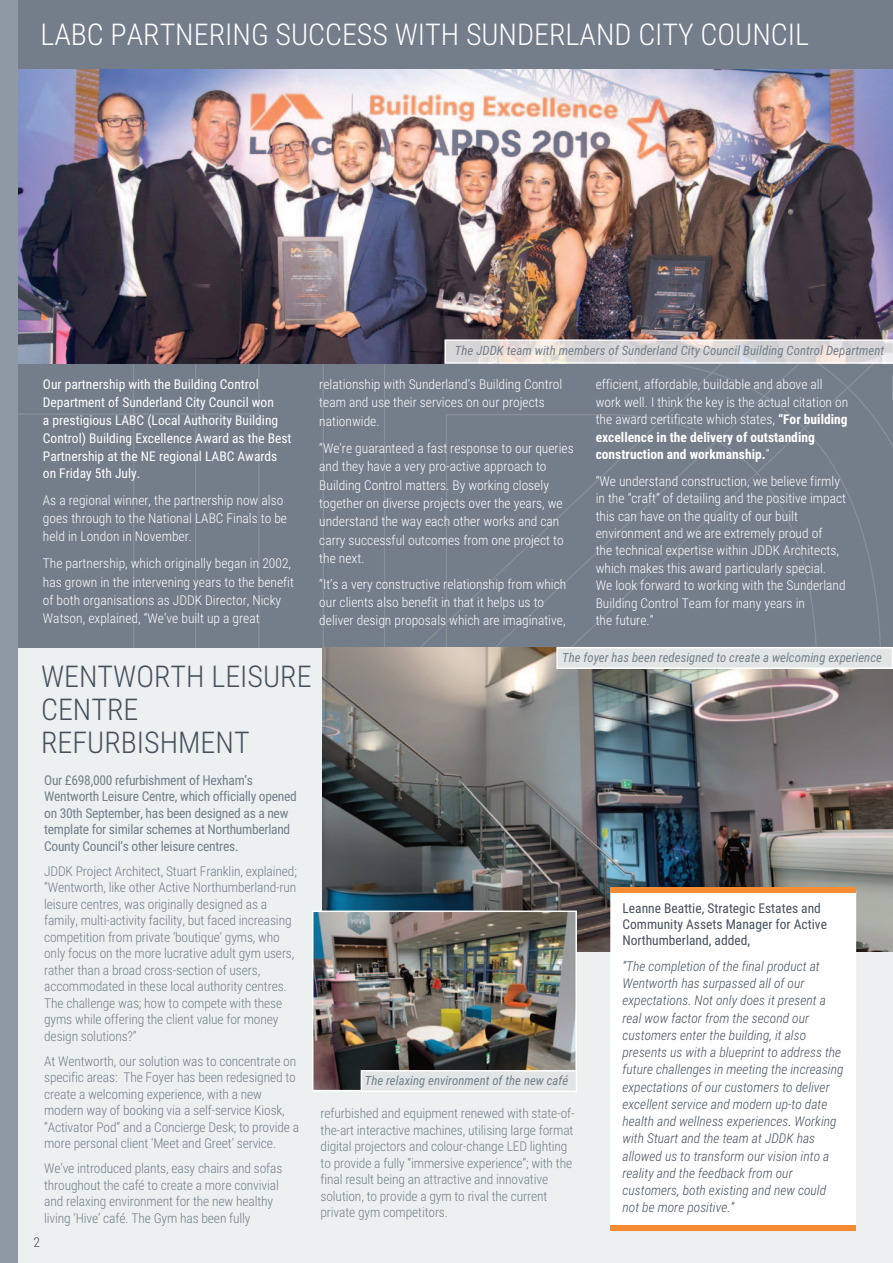
<style>
.page{position:relative;width:893px;height:1263px;background:#fff}
.page>*{position:absolute;margin:0;border:0;box-sizing:border-box;transform-origin:0 0}
.t1{font:300 30px "Roboto Condensed";color:#fff}
.t2{font:300 30px/33px "Roboto Condensed";color:#45505f}
.t3{font:300 13.5px/18.3px "Roboto Condensed";color:#fff}
.t4{font:300 13.5px/16.5px "Roboto Condensed";letter-spacing:-.01em;color:#727f8a}
.t5{font:italic 300 13.5px/17.2px "Roboto Condensed";color:#45505f}
.t6{font:13.5px/17.9px "Roboto Condensed";color:#fff}
.t7{font:13.5px/16.5px "Roboto Condensed";letter-spacing:-.02em;color:#727f8a}
.t8{font:13.5px/16.2px "Roboto Condensed";color:#45505f}
.t9{font:300 13.5px "Roboto Condensed";color:#3b4561}
.t10{font:italic 12.9px "Roboto Condensed";color:#727f8a}
.t11{font:italic 12.75px "Roboto Condensed";color:#727f8a}
.s1{font-weight:700}
</style>
<div class="page">
<div style="left:17px;top:640px;width:876px;height:623px;background:#edf0f0"></div>
<div style="left:10px;top:361px;width:883px;height:286px;background:#747d8a"></div>
<svg style="left:197px;top:364px;width:63px;height:51px"></svg>
<svg style="left:18px;top:364px;width:179px;height:283px"></svg>
<svg style="left:384px;top:364px;width:509px;height:283px"></svg>
<svg style="left:459px;top:364px;width:401px;height:283px"></svg>
<img style="left:18px;top:69px;width:875px;height:295px">
<div style="left:10px;top:0;width:883px;height:69px;background:#747d8a"></div>
<svg style="left:444px;top:339px;width:449px;height:25px"></svg>
<div style="left:0;top:0;width:18px;height:1263px;background:#8e99a3"></div>
<svg style="left:892px;top:376px;width:1px;height:24px"></svg>
<img style="left:322px;top:647px;width:571px;height:304px">
<div style="left:558px;top:648px;width:334px;height:19px;background:#e2e5e5"></div>
<div style="left:556px;top:647px;width:337px;height:22px;border:2px solid #fff"></div>
<div style="left:610px;top:890px;width:246px;height:338px;background:#fff"></div>
<div style="left:610px;top:887px;width:246px;height:6px;background:#f58b32"></div>
<div style="left:610px;top:1225px;width:246px;height:6px;background:#f58b32"></div>
<img style="left:315px;top:913px;width:259px;height:175px">
<div style="left:312px;top:910px;width:265px;height:181px;border:2px solid #fff"></div>
<div style="left:362px;top:1071px;width:214px;height:19px;background:#e2e5e5"></div>
<div style="left:361px;top:1070px;width:216px;height:22px;border:2px solid #fff"></div>
<h1 class="t1" style="left:40px;top:23px;width:770px">LABC PARTNERING SUCCESS WITH SUNDERLAND CITY COUNCIL</h1>
<p class="t6" style="left:43px;top:377px;width:250px">Our partnership with the Building Control Department of Sunderland City Council won<br>a prestigious LABC (Local Authority Building Control) Building Excellence Award as the Best Partnership at the NE regional LABC Awards on Friday 5th July.</p>
<p class="t3" style="left:43px;top:493px;width:246px;line-height:17.9px">As a regional winner, the partnership now also goes through to the National LABC Finals to be held in London in November.</p>
<p class="t3" style="left:43px;top:555px;width:253px">The partnership, which originally began in 2002, has grown in the intervening years to the benefit of both organisations as JDDK Director, Nicky Watson, explained, “We’ve built up a great</p>
<p class="t10" style="left:455px;top:346px;width:431px">The JDDK team with members of Sunderland City Council Building Control Department</p>
<p class="t3" style="left:319px;top:376px;width:244px">relationship with Sunderland’s Building Control team and use their services on our projects nationwide.</p>
<p class="t3" style="left:319px;top:440px;width:256px">“We’re guaranteed a fast response to our queries and they have a very pro-active approach to Building Control matters. By working closely together on diverse projects over the years, we understand the way each other works and can carry successful outcomes from one project to the next.</p>
<p class="t3" style="left:319px;top:577px;width:249px;line-height:17.5px">“It’s a very constructive relationship from which our clients also benefit in that it helps us to deliver design proposals which are imaginative,</p>
<p class="t3" style="left:596px;top:377px;width:254px;line-height:17.5px">efficient, affordable, buildable and above all work well. I think the key is the actual citation on the award certificate which states, <span class="s1">“For building excellence in the delivery of outstanding construction and workmanship.</span>”</p>
<p class="t3" style="left:596px;top:473px;width:252px;line-height:17.4px">“We understand construction, we believe firmly in the “craft” of detailing and the positive impact this can have on the quality of our built environment and we are extremely proud of<br>the technical expertise within JDDK Architects, which makes this award particularly special.<br>We look forward to working with the Sunderland Building Control Team for many years in<br>the future.”</p>
<h1 class="t2" style="left:41px;top:662px;width:272px">WENTWORTH LEISURE<br>CENTRE<br>REFURBISHMENT</h1>
<p class="t7" style="left:44px;top:772px;width:254px">Our £698,000 refurbishment of Hexham’s Wentworth Leisure Centre, which officially opened on 30th September, has been designed as a new template for similar schemes at Northumberland County Council’s other leisure centres.</p>
<p class="t4" style="left:44px;top:864px;width:254px">JDDK Project Architect, Stuart Franklin, explained; “Wentworth, like other Active Northumberland-run leisure centres, was originally designed as a family, multi-activity facility, but faced increasing competition from private ’boutique’ gyms, who only focus on the more lucrative adult gym users, rather than a broad cross-section of users, accommodated in these local authority centres.<br>The challenge was; how to compete with these gyms while offering the client value for money design solutions?”</p>
<p class="t4" style="left:44px;top:1054px;width:257px">At Wentworth, our solution was to concentrate on specific areas: The Foyer has been redesigned to create a welcoming experience, with a new modern way of booking via a self-service Kiosk, “Activator Pod” and a Concierge Desk; to provide a more personal client ‘Meet and Greet’ service.</p>
<p class="t4" style="left:44px;top:1161px;width:240px">We’ve introduced plants, easy chairs and sofas throughout the café to create a more convivial and relaxing environment for the new healthy living ‘Hive’ café. The Gym has been fully</p>
<p class="t9" style="left:33px;top:1236px;width:8px">2</p>
<p class="t11" style="left:562px;top:653px;width:321px">The foyer has been redesigned to create a welcoming experience</p>
<p class="t11" style="left:365px;top:1075px;width:205px">The relaxing environment of the new café</p>
<p class="t4" style="left:321px;top:1106px;width:256px">refurbished and equipment renewed with state-of&shy;the-art interactive machines, utilising large format digital projectors and colour-change LED lighting to provide a fully “immersive experience”; with the final result being an attractive and innovative solution, to provide a gym to rival the current private gym competitors.</p>
<p class="t8" style="left:622px;top:901px;width:206px">Leanne Beattie, Strategic Estates and<br>Community Assets Manager for Active<br>Northumberland, added,</p>
<p class="t5" style="left:622px;top:959px;width:223px">“The completion of the final product at Wentworth has surpassed all of our expectations. Not only does it present a real wow factor from the second our customers enter the building, it also presents us with a blueprint to address the future challenges in meeting the increasing expectations of our customers to deliver excellent service and modern up-to date health and wellness experiences. Working with Stuart and the team at JDDK has allowed us to transform our vision into a reality and the feedback from our customers, both existing and new could not be more positive.”</p>
</div>
